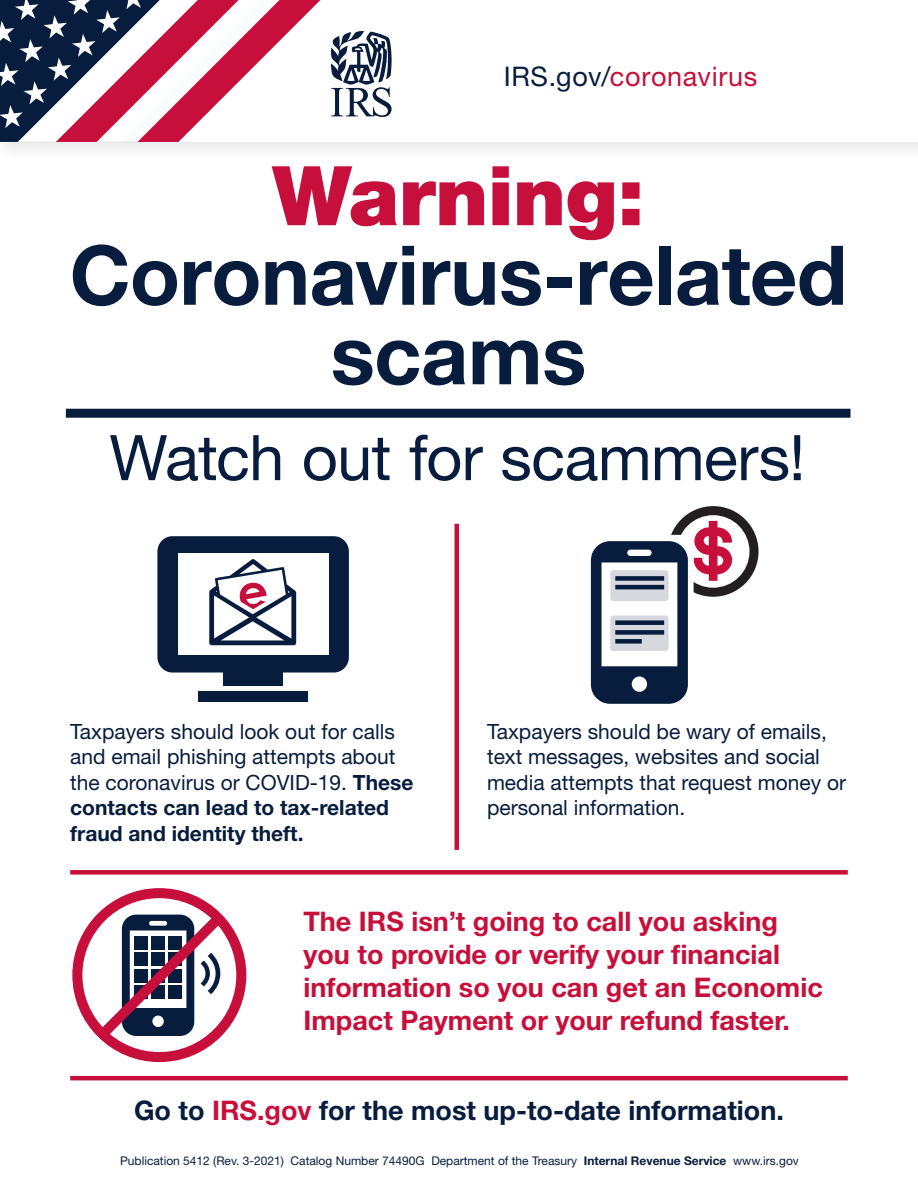
<style>
.page{position:relative;width:918px;height:1188px;background:#fff}
.page>*{position:absolute;margin:0;border:0;box-sizing:border-box;transform-origin:0 0}
.t1{font:700 82.5px/79.5px "Helvetica Neue LT Std";letter-spacing:-.005em;color:#081d3e;text-align:center}
.t2{font:63px "Helvetica Neue LT Std";letter-spacing:-.01em;color:#081d3e}
.t3{font:700 27px/33px "Helvetica Neue LT Std";color:#c70f3b}
.t4{font:700 27px "Helvetica Neue LT Std";color:#081d3e}
.t5{font:27px "Helvetica Neue LT Std";letter-spacing:.025em;color:#c70f3b}
.t6{font:21px/25.5px "Helvetica Neue LT Std";color:#081d3e}
.t7{font:12px "Helvetica Neue LT Std";color:#081d3e}
.s1{color:#081d3e}
.s2{font-weight:900;color:#c70f3b}
.s3{font-weight:700}
.s4{color:#c70f3b}
</style>
<div class="page">
<div style="left:454px;top:524px;width:5px;height:326px;background:#c70f3b"></div>
<div style="left:70px;top:870px;width:778px;height:5px;background:#c70f3b"></div>
<hr style="left:70px;top:1076px;width:778px;height:4px;background:#c70f3b">
<div style="left:66px;top:409px;width:785px;height:9px;background:#081d3e"></div>
<div style="left:0;top:0;width:918px;height:163px;background:#f8f7f8"></div>
<div style="left:0;top:0;width:918px;height:142px;background:#fff"></div>
<svg style="left:0;top:0;width:320px;height:142px"></svg>
<svg style="left:331px;top:31px;width:61px;height:86px"></svg>
<svg style="left:591px;top:506px;width:168px;height:198px"></svg>
<div style="left:610px;top:570px;width:59px;height:31px;background:#d7d7de;border-radius:3px"></div>
<div style="left:610px;top:616px;width:59px;height:35px;background:#d7d7de;border-radius:3px"></div>
<div style="left:615px;top:576px;width:49px;height:5px;background:#081d3e"></div>
<hr style="left:615px;top:585px;width:49px;height:4px;background:#081d3e">
<div style="left:615px;top:620px;width:49px;height:5px;background:#081d3e"></div>
<div style="left:615px;top:630px;width:49px;height:5px;background:#081d3e"></div>
<div style="left:615px;top:639px;width:27px;height:5px;background:#081d3e"></div>
<div style="left:157px;top:536px;width:192px;height:137px;background:#081d3e;border-radius:15px"></div>
<div style="left:178px;top:554px;width:150px;height:101px;background:#fff"></div>
<div style="left:223px;top:671px;width:60px;height:15px;background:#081d3e"></div>
<div style="left:198px;top:691px;width:110px;height:11px;background:#081d3e"></div>
<div style="left:72px;top:888px;width:174px;height:174px;border:10px solid #c70f3b;border-radius:50%"></div>
<svg style="left:87px;top:903px;width:147px;height:147px"></svg>
<svg style="left:209px;top:559px;width:87px;height:86px"></svg>
<p class="t5" style="left:504px;top:60px;width:255px"><span class="s1">IRS.gov/</span>coronavirus</p>
<h1 class="t1" style="left:70px;top:154px;width:779px"><span class="s2">Warning:<br></span>Coronavirus-related scams</h1>
<h2 class="t2" style="left:109px;top:420px;width:698px">Watch out for scammers!</h2>
<p class="t6" style="left:70px;top:718px;width:345px">Taxpayers should look out for calls and email phishing attempts about the coronavirus or COVID-19. <span class="s3">These contacts can lead to tax-related fraud and identity theft.</span></p>
<p class="t6" style="left:487px;top:718px;width:361px">Taxpayers should be wary of emails, text messages, websites and social media attempts that request money or personal information.</p>
<p class="t3" style="left:303px;top:904px;width:521px">The IRS isn’t going to call you asking you to provide or verify your financial information so you can get an Economic Impact Payment or your refund faster.</p>
<p class="t4" style="left:134px;top:1094px;width:651px">Go to <span class="s4">IRS.gov</span> for the most up-to-date information.</p>
<p class="t7" style="left:120px;top:1153px;width:306px">Publication 5412 (Rev. 3-2021) Catalog Number 74490G</p>
<p class="t7" style="left:431px;top:1153px;width:369px">Department of the Treasury <span class="s3">Internal Revenue Service</span> www.irs.gov</p>
</div>
